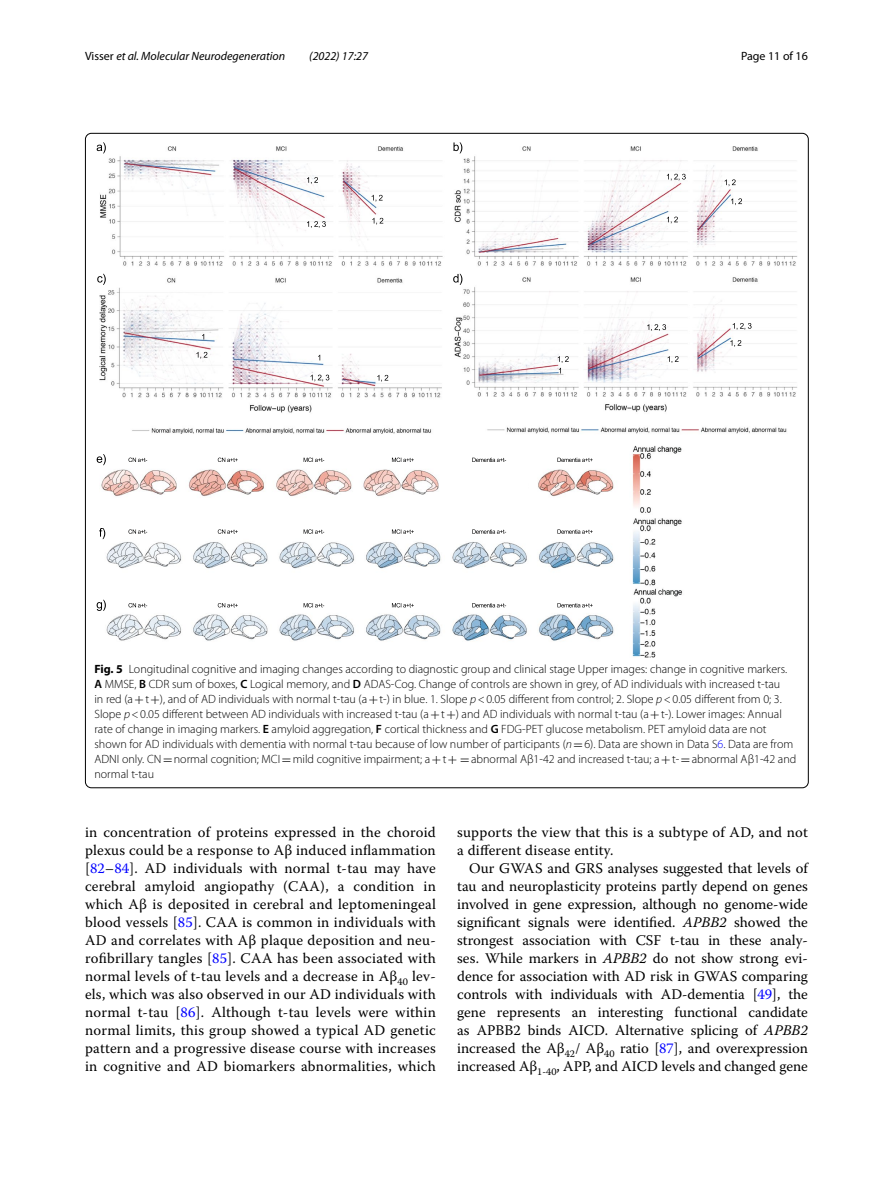
<style>
.page{position:relative;width:893px;height:1187px;background:#fff}
.page>*{position:absolute;margin:0;border:0;box-sizing:border-box;transform-origin:0 0}
.t1{font:14.7px/18px "Warnock Pro";letter-spacing:.015em;color:#000;text-align:justify}
.t2{font:300 12px/15px "Myriad Pro";color:#000}
.t3{font:italic 12px "Myriad Pro";color:#000}
.t4{font:12px "Myriad Pro";color:#000}
.s1{font-style:normal}
.s2{font-weight:700}
.s3{font-weight:600}
.s4{font-family:"MTSY";font-weight:400}
.s5{font-style:italic}
.s6{color:#00f}
</style>
<div class="page">
<img style="left:99px;top:146px;width:698px;height:511px">
<svg style="left:97px;top:142px;width:9px;height:11px"></svg>
<svg style="left:453px;top:142px;width:9px;height:11px"></svg>
<svg style="left:453px;top:274px;width:9px;height:11px"></svg>
<svg style="left:97px;top:274px;width:9px;height:11px"></svg>
<svg style="left:97px;top:454px;width:9px;height:11px"></svg>
<svg style="left:128px;top:457px;width:19px;height:5px"></svg>
<svg style="left:218px;top:457px;width:20px;height:5px"></svg>
<svg style="left:304px;top:457px;width:20px;height:5px"></svg>
<svg style="left:392px;top:457px;width:22px;height:5px"></svg>
<svg style="left:472px;top:457px;width:34px;height:5px"></svg>
<svg style="left:557px;top:457px;width:36px;height:5px"></svg>
<svg style="left:128px;top:529px;width:19px;height:4px"></svg>
<svg style="left:218px;top:529px;width:20px;height:4px"></svg>
<svg style="left:304px;top:529px;width:20px;height:4px"></svg>
<svg style="left:392px;top:529px;width:22px;height:4px"></svg>
<svg style="left:472px;top:529px;width:34px;height:4px"></svg>
<svg style="left:557px;top:529px;width:36px;height:4px"></svg>
<svg style="left:128px;top:603px;width:19px;height:4px"></svg>
<svg style="left:218px;top:603px;width:20px;height:4px"></svg>
<svg style="left:304px;top:603px;width:20px;height:4px"></svg>
<svg style="left:392px;top:603px;width:22px;height:4px"></svg>
<svg style="left:472px;top:603px;width:34px;height:4px"></svg>
<svg style="left:557px;top:603px;width:36px;height:4px"></svg>
<svg style="left:99px;top:528px;width:6px;height:11px"></svg>
<svg style="left:97px;top:599px;width:9px;height:12px"></svg>
<svg style="left:307px;top:177px;width:11px;height:7px"></svg>
<svg style="left:372px;top:195px;width:11px;height:7px"></svg>
<svg style="left:372px;top:218px;width:11px;height:7px"></svg>
<svg style="left:307px;top:221px;width:19px;height:7px"></svg>
<svg style="left:311px;top:374px;width:18px;height:7px"></svg>
<svg style="left:667px;top:217px;width:11px;height:6px"></svg>
<svg style="left:725px;top:179px;width:11px;height:7px"></svg>
<svg style="left:731px;top:198px;width:11px;height:7px"></svg>
<svg style="left:668px;top:356px;width:10px;height:7px"></svg>
<svg style="left:558px;top:356px;width:11px;height:17px"></svg>
<svg style="left:730px;top:340px;width:11px;height:7px"></svg>
<svg style="left:377px;top:375px;width:11px;height:6px"></svg>
<svg style="left:196px;top:352px;width:11px;height:6px"></svg>
<svg style="left:647px;top:324px;width:19px;height:7px"></svg>
<svg style="left:667px;top:174px;width:19px;height:6px"></svg>
<svg style="left:733px;top:323px;width:18px;height:7px"></svg>
<div style="left:447px;top:469px;width:81px;height:31px;background:#fff"></div>
<p class="t3" style="left:85px;top:48px;width:202px"><span class="s1">Visser</span> et al. Molecular Neurodegeneration</p>
<p class="t3" style="left:309px;top:48px;width:60px">(2022) 17:27</p>
<p class="t4" style="left:741px;top:48px;width:68px">Page 11 of 16</p>
<p class="t2" style="left:94px;top:661px;width:703px"><span class="s2">Fig. 5</span> Longitudinal cognitive and imaging changes according to diagnostic group and clinical stage Upper images: change in cognitive markers.<br><span class="s3">A</span> MMSE, <span class="s3">B</span> CDR sum of boxes, <span class="s3">C</span> Logical memory, and <span class="s3">D</span> ADAS-Cog. Change of controls are shown in grey, of AD individuals with increased t-tau<br>in red (a<span class="s4">+</span>t<span class="s4">+</span>), and of AD individuals with normal t-tau (a<span class="s4">+</span>t-) in blue. 1. Slope <span class="s5">p</span>&lt;0.05 different from control; 2. Slope <span class="s5">p</span>&lt;0.05 different from 0; 3.<br>Slope <span class="s5">p</span>&lt;0.05 different between AD individuals with increased t-tau (a<span class="s4">+</span>t<span class="s4">+</span>) and AD individuals with normal t-tau (a<span class="s4">+</span>t-). Lower images: Annual rate of change in imaging markers. <span class="s3">E</span> amyloid aggregation, <span class="s3">F</span> cortical thickness and <span class="s3">G</span> FDG-PET glucose metabolism. PET amyloid data are not shown for AD individuals with dementia with normal t-tau because of low number of participants (<span class="s5">n</span><span class="s4">=</span>6). Data are shown in Data S<span class="s6">6</span>. Data are from ADNI only. CN<span class="s4">=</span>normal cognition; MCI<span class="s4">=</span>mild cognitive impairment; a<span class="s4">+</span>t<span class="s4">+ =</span>abnormal Aβ1-42 and increased t-tau; a<span class="s4">+</span>t- <span class="s4">=</span>abnormal Aβ1-42 and normal t-tau</p>
<p class="t1" style="left:85px;top:822px;width:352px">in concentration of proteins expressed in the choroid plexus could be a response to Aβ induced inflammation [<span class="s6">82</span>–<span class="s6">84</span>]. AD individuals with normal t-tau may have cerebral amyloid angiopathy (CAA), a condition in which Aβ is deposited in cerebral and leptomeningeal blood vessels [<span class="s6">85</span>]. CAA is common in individuals with AD and correlates with Aβ plaque deposition and neu&shy;rofibrillary tangles [<span class="s6">85</span>]. CAA has been associated with normal levels of t-tau levels and a decrease in Aβ<sub>40</sub> lev&shy;els, which was also observed in our AD individuals with normal t-tau [<span class="s6">86</span>]. Although t-tau levels were within normal limits, this group showed a typical AD genetic pattern and a progressive disease course with increases in cognitive and AD biomarkers abnormalities, which</p>
<p class="t1" style="left:457px;top:822px;width:352px">supports the view that this is a subtype of AD, and not a different disease entity.</p>
<p class="t1" style="left:457px;top:858px;width:352px;text-indent:12px">Our GWAS and GRS analyses suggested that levels of tau and neuroplasticity proteins partly depend on genes involved in gene expression, although no genome-wide significant signals were identified. <span class="s5">APBB2</span> showed the strongest association with CSF t-tau in these analy&shy;ses. While markers in <span class="s5">APBB2</span> do not show strong evi&shy;dence for association with AD risk in GWAS comparing controls with individuals with AD-dementia [<span class="s6">49</span>], the gene represents an interesting functional candidate as APBB2 binds AICD. Alternative splicing of <span class="s5">APBB2 </span>increased the Aβ<sub>42</sub>/ Aβ<sub>40</sub> ratio [<span class="s6">87</span>], and overexpression increased Aβ<sub>1-40</sub>, APP, and AICD levels and changed gene</p>
</div>
